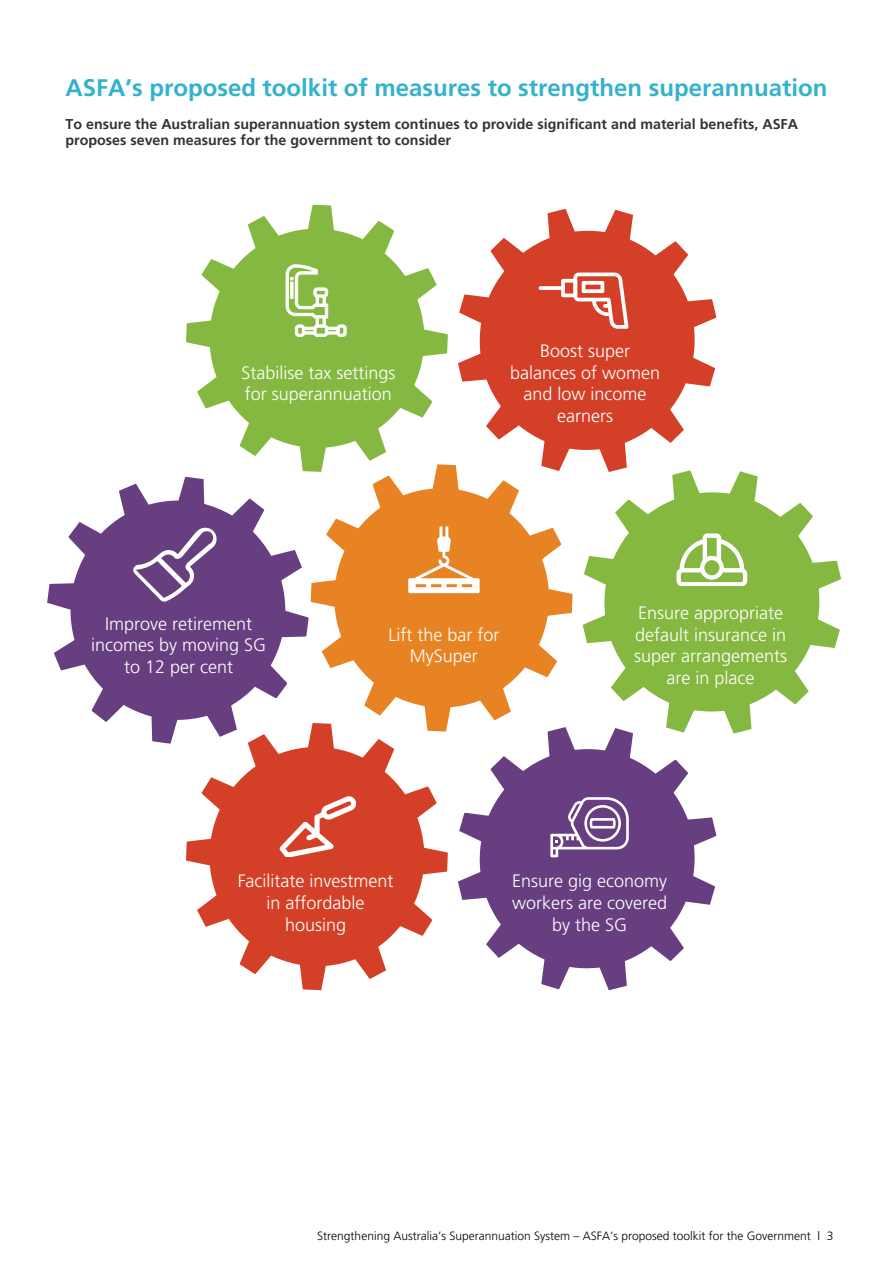
<style>
.page{position:relative;width:893px;height:1263px;background:#fff}
.page>*{position:absolute;margin:0;border:0;box-sizing:border-box;transform-origin:0 0}
.t1{font:700 24px "Frutiger";color:#009fc2}
.t2{font:300 18px/21.6px "Frutiger";color:#fff;text-align:center}
.t3{font:700 14.25px/16.5px "Frutiger";color:#000}
.t4{font:300 12px "Frutiger";color:#000}
</style>
<div class="page">
<svg style="left:186px;top:741px;width:261px;height:250px"></svg>
<svg style="left:447px;top:741px;width:270px;height:250px"></svg>
<svg style="left:572px;top:471px;width:269px;height:274px"></svg>
<svg style="left:319px;top:482px;width:263px;height:259px"></svg>
<div style="left:343px;top:497px;width:201px;height:201px;background:#e88324;border-radius:50%"></div>
<div style="left:481px;top:760px;width:201px;height:200px;background:#673e80;border-radius:50%"></div>
<div style="left:606px;top:497px;width:200px;height:201px;background:#85b840;border-radius:50%"></div>
<div style="left:217px;top:757px;width:201px;height:200px;background:#d44027;border-radius:50%"></div>
<svg style="left:47px;top:482px;width:272px;height:272px"></svg>
<svg style="left:183px;top:204px;width:264px;height:278px"></svg>
<svg style="left:447px;top:209px;width:280px;height:274px"></svg>
<div style="left:487px;top:240px;width:201px;height:201px;background:#d44027;border-radius:50%"></div>
<svg style="left:539px;top:286px;width:26px;height:4px"></svg>
<svg style="left:561px;top:273px;width:67px;height:56px"></svg>
<div style="left:217px;top:237px;width:201px;height:201px;background:#85b840;border-radius:50%"></div>
<div style="left:78px;top:510px;width:201px;height:200px;background:#673e80;border-radius:50%"></div>
<svg style="left:408px;top:526px;width:72px;height:67px"></svg>
<svg style="left:676px;top:533px;width:71px;height:53px"></svg>
<svg style="left:280px;top:796px;width:77px;height:60px"></svg>
<svg style="left:285px;top:264px;width:62px;height:73px"></svg>
<svg style="left:133px;top:528px;width:84px;height:74px"></svg>
<svg style="left:550px;top:797px;width:79px;height:60px"></svg>
<h1 class="t1" style="left:66px;top:77px;width:763px">ASFA’s proposed toolkit of measures to strengthen superannuation</h1>
<p class="t3" style="left:66px;top:115px;width:734px">To ensure the Australian superannuation system continues to provide significant and material benefits, ASFA proposes seven measures for the government to consider</p>
<p class="t2" style="left:241px;top:363px;width:155px;text-align:left">Stabilise tax settings for superannuation</p>
<p class="t2" style="left:510px;top:341px;width:152px">Boost super balances of women and low income earners</p>
<p class="t2" style="left:91px;top:614px;width:177px">Improve retirement incomes by moving SG to 12 per cent</p>
<p class="t2" style="left:388px;top:625px;width:112px">Lift the bar for<br>MySuper</p>
<p class="t2" style="left:634px;top:603px;width:155px">Ensure appropriate default insurance in super arrangements are in place</p>
<p class="t2" style="left:238px;top:871px;width:157px">Facilitate investment in affordable housing</p>
<p class="t2" style="left:512px;top:871px;width:157px">Ensure gig economy workers are covered by the SG</p>
<p class="t4" style="left:317px;top:1230px;width:518px">Strengthening Australia’s Superannuation System – ASFA’s proposed toolkit for the Government | 3</p>
</div>
